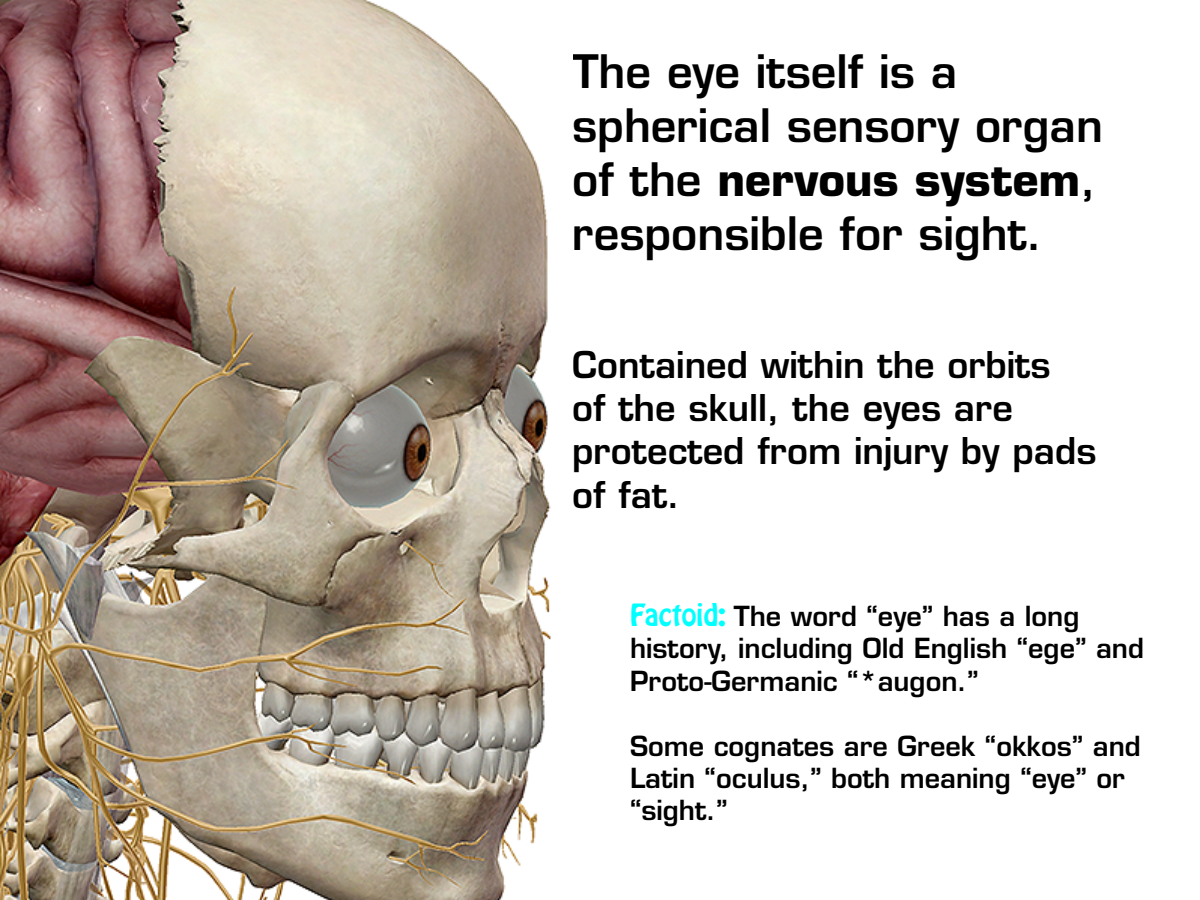
<style>
.page{position:relative;width:1200px;height:900px;background:#fff}
.page>*{position:absolute;margin:0;border:0;box-sizing:border-box;transform-origin:0 0}
.t1{font:600 45px/54px "Eurostile LT Std";color:#000}
.t2{font:600 36px/43.2px "Eurostile LT Std";color:#000}
.t3{font:600 27px/32.4px "Eurostile LT Std";color:#000}
.s1{font-weight:700}
.s2{font-family:"Hobo Std";font-weight:400;color:#0ff}
</style>
<div class="page">
<img style="left:0;top:0;width:551px;height:900px">
<h1 class="t1" style="left:572px;top:44px;width:532px">The eye itself is a spherical sensory organ of the <span class="s1">nervous system</span>, responsible for sight.</h1>
<h2 class="t2" style="left:572px;top:343px;width:526px">Contained within the orbits<br>of the skull, the eyes are protected from injury by pads of fat.</h2>
<p class="t3" style="left:630px;top:600px;width:516px"><span class="s2">Factoid:</span> The word “eye” has a long history, including Old English “ege” and<br>Proto-Germanic “*augon.”</p>
<p class="t3" style="left:630px;top:729px;width:512px">Some cognates are Greek “okkos” and<br>Latin “oculus,” both meaning “eye” or “sight.”</p>
</div>
